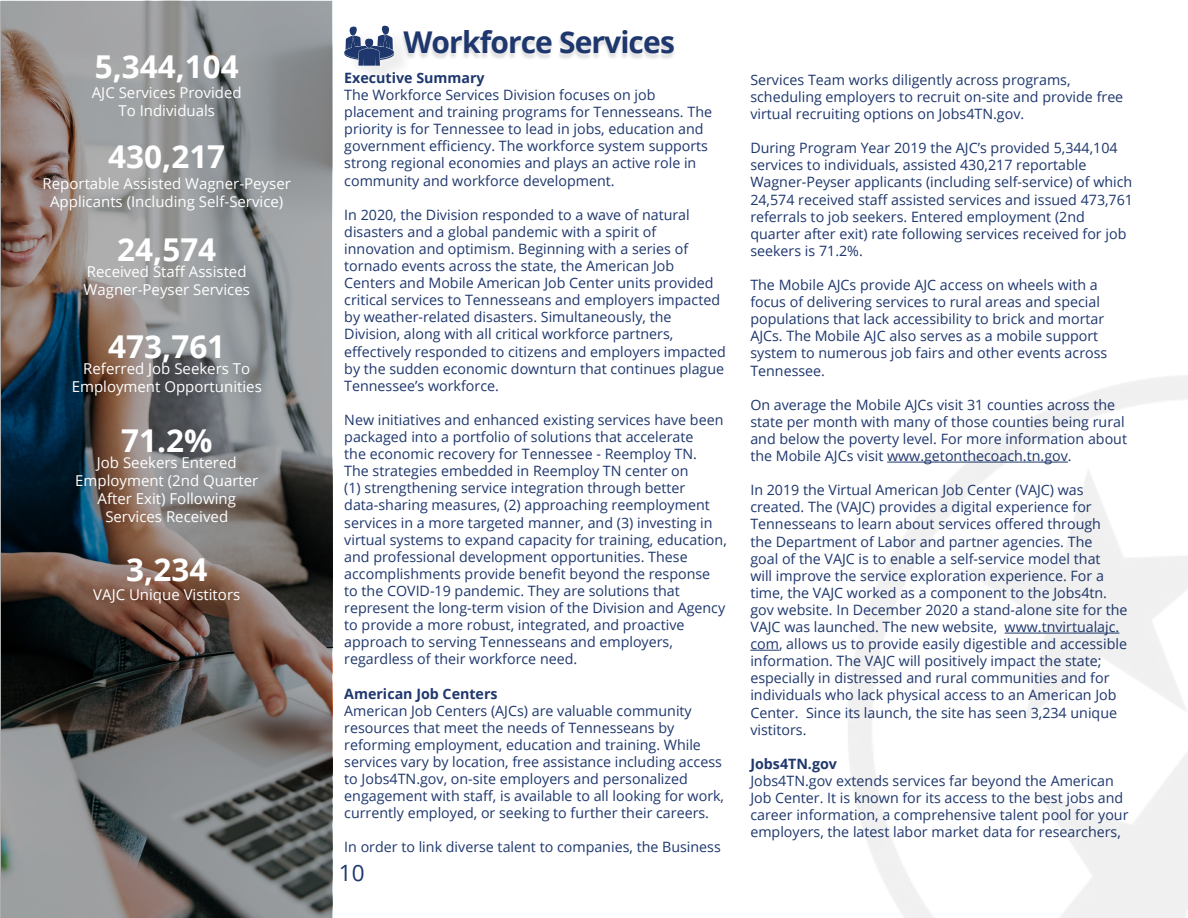
<style>
.page{position:relative;width:1188px;height:918px;background:#fff}
.page>*{position:absolute;margin:0;border:0;box-sizing:border-box;transform-origin:0 0}
.t1{font:700 31.5px "Open Sans";color:#fff}
.t2{font:700 30px "Open Sans";letter-spacing:-.03em;color:#1e376d}
.t3{font:22.5px "Open Sans";color:#1e376d}
.t4{font:15px/18px "Open Sans";color:#fff;text-align:center}
.t5{font:14.25px/17.1px "Open Sans";color:#1e376d}
.t6{font:700 14.25px "Open Sans";color:#1e376d}
</style>
<div class="page">
<div style="left:400px;top:32px;width:276px;height:29px;background:#231f20;opacity:.15"></div>
<svg style="left:0;top:1px;width:332px;height:917px;background:#747271"></svg>
<svg style="left:750px;top:650px;width:29px;height:1px"></svg>
<div style="left:347px;top:29px;width:65px;height:55px;background:#f9f9f9"></div>
<svg style="left:344px;top:25px;width:50px;height:41px"></svg>
<p class="t1" style="left:95px;top:44px;width:146px">5,344,104</p>
<p class="t4" style="left:92px;top:83px;width:151px">AJC Services Provided<br>To Individuals</p>
<p class="t1" style="left:108px;top:134px;width:119px">430,217</p>
<p class="t4" style="left:43px;top:174px;width:250px">Reportable Assisted Wagner-Peyser</p>
<p class="t4" style="left:50px;top:192px;width:235px">Applicants (Including Self-Service)</p>
<p class="t1" style="left:117px;top:227px;width:101px">24,574</p>
<p class="t4" style="left:87px;top:263px;width:161px">Received Staff Assisted</p>
<p class="t4" style="left:84px;top:281px;width:168px">Wagner-Peyser Services</p>
<p class="t1" style="left:108px;top:324px;width:119px">473,761</p>
<p class="t4" style="left:72px;top:359px;width:192px">Referred Job Seekers To<br>Employment Opportunities</p>
<p class="t1" style="left:121px;top:418px;width:93px">71.2%</p>
<p class="t4" style="left:75px;top:453px;width:185px">Job Seekers Entered<br>Employment (2nd Quarter<br>After Exit) Following<br>Services Received</p>
<p class="t1" style="left:126px;top:547px;width:83px">3,234</p>
<p class="t4" style="left:93px;top:585px;width:149px">VAJC Unique Vistitors</p>
<p class="t2" style="left:404px;top:21px;width:273px">Workforce Services</p>
<p class="t6" style="left:344px;top:68px;width:142px">Executive Summary</p>
<p class="t5" style="left:344px;top:86px;width:369px">The Workforce Services Division focuses on job placement and training programs for Tennesseans. The priority is for Tennessee to lead in jobs, education and government efficiency. The workforce system supports strong regional economies and plays an active role in community and workforce development.</p>
<p class="t5" style="left:344px;top:206px;width:383px">In 2020, the Division responded to a wave of natural disasters and a global pandemic with a spirit of innovation and optimism. Beginning with a series of tornado events across the state, the American Job Centers and Mobile American Job Center units provided critical services to Tennesseans and employers impacted by weather-related disasters. Simultaneously, the Division, along with all critical workforce partners, effectively responded to citizens and employers impacted by the sudden economic downturn that continues plague Tennessee’s workforce.</p>
<p class="t5" style="left:344px;top:411px;width:384px">New initiatives and enhanced existing services have been packaged into a portfolio of solutions that accelerate<br>the economic recovery for Tennessee - Reemploy TN.<br>The strategies embedded in Reemploy TN center on<br>(1) strengthening service integration through better data-sharing measures, (2) approaching reemployment services in a more targeted manner, and (3) investing in virtual systems to expand capacity for training, education, and professional development opportunities. These accomplishments provide benefit beyond the response to the COVID-19 pandemic. They are solutions that represent the long-term vision of the Division and Agency to provide a more robust, integrated, and proactive approach to serving Tennesseans and employers, regardless of their workforce need.</p>
<p class="t6" style="left:344px;top:683px;width:155px">American Job Centers</p>
<p class="t5" style="left:344px;top:702px;width:381px">American Job Centers (AJCs) are valuable community resources that meet the needs of Tennesseans by reforming employment, education and training. While services vary by location, free assistance including access to Jobs4TN.gov, on-site employers and personalized engagement with staff, is available to all looking for work, currently employed, or seeking to further their careers.</p>
<p class="t5" style="left:344px;top:838px;width:378px">In order to link diverse talent to companies, the Business</p>
<h3 class="t3" style="left:339px;top:858px;width:27px">10</h3>
<p class="t5" style="left:750px;top:71px;width:374px">Services Team works diligently across programs, scheduling employers to recruit on-site and provide free virtual recruiting options on Jobs4TN.gov.</p>
<p class="t5" style="left:750px;top:139px;width:384px">During Program Year 2019 the AJC’s provided 5,344,104 services to individuals, assisted 430,217 reportable Wagner-Peyser applicants (including self-service) of which 24,574 received staff assisted services and issued 473,761 referrals to job seekers. Entered employment (2nd quarter after exit) rate following services received for job seekers is 71.2%.</p>
<p class="t5" style="left:750px;top:276px;width:358px">The Mobile AJCs provide AJC access on wheels with a focus of delivering services to rural areas and special populations that lack accessibility to brick and mortar AJCs. The Mobile AJC also serves as a mobile support system to numerous job fairs and other events across Tennessee.</p>
<p class="t5" style="left:750px;top:396px;width:378px">On average the Mobile AJCs visit 31 counties across the state per month with many of those counties being rural and below the poverty level. For more information about the Mobile AJCs visit www.getonthecoach.tn.gov.</p>
<p class="t5" style="left:750px;top:481px;width:379px">In 2019 the Virtual American Job Center (VAJC) was created. The (VAJC) provides a digital experience for Tennesseans to learn about services offered through<br>the Department of Labor and partner agencies. The<br>goal of the VAJC is to enable a self-service model that<br>will improve the service exploration experience. For a time, the VAJC worked as a component to the Jobs4tn. gov website. In December 2020 a stand-alone site for the VAJC was launched. The new website, www.tnvirtualajc. com, allows us to provide easily digestible and accessible information. The VAJC will positively impact the state; especially in distressed and rural communities and for individuals who lack physical access to an American Job Center. Since its launch, the site has seen 3,234 unique vistitors.</p>
<p class="t6" style="left:750px;top:754px;width:88px">Jobs4TN.gov</p>
<p class="t5" style="left:750px;top:772px;width:380px">Jobs4TN.gov extends services far beyond the American Job Center. It is known for its access to the best jobs and career information, a comprehensive talent pool for your employers, the latest labor market data for researchers,</p>
</div>
